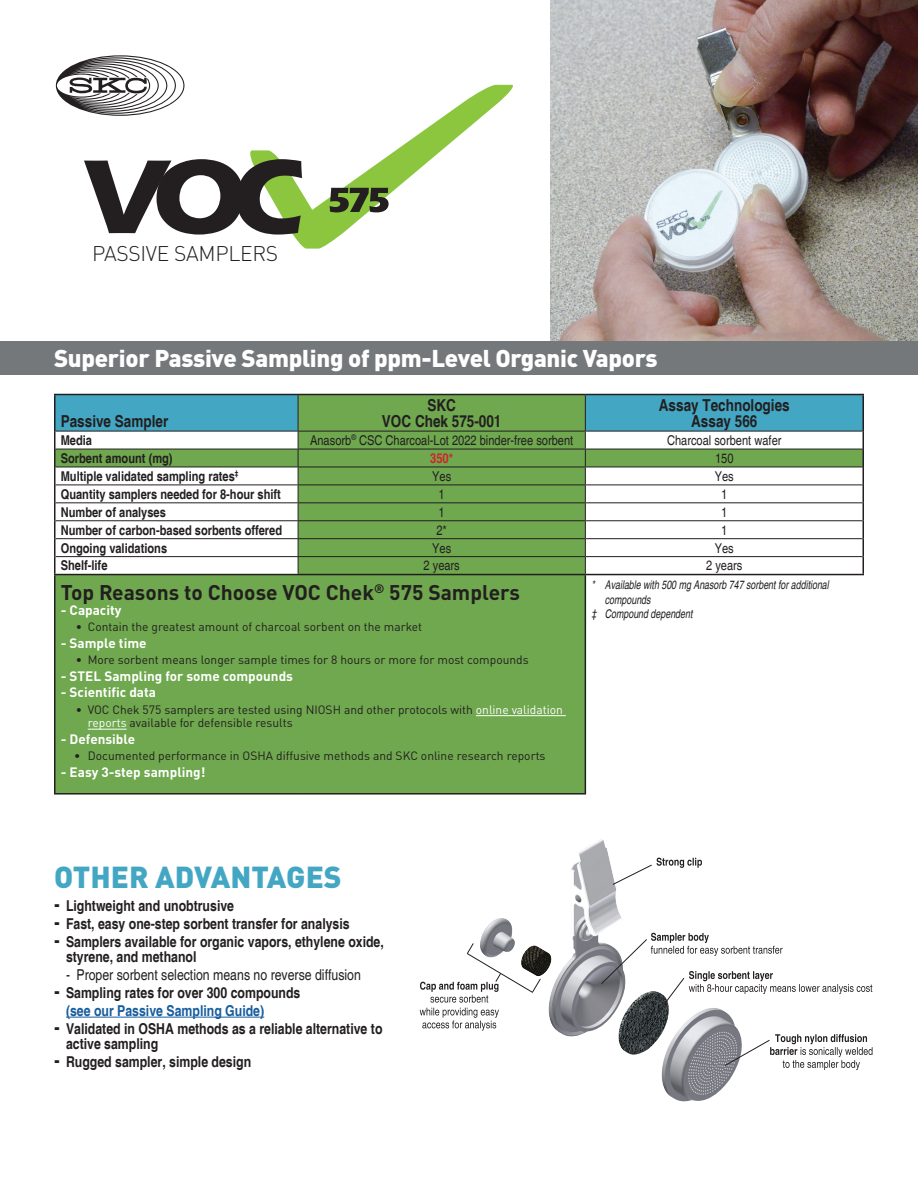
<style>
.page{position:relative;width:918px;height:1188px;background:#fff}
.page>*{position:absolute;margin:0;border:0;box-sizing:border-box;transform-origin:0 0}
.t1{font:900 30px "DIN Pro";color:#43a7c4}
.t2{font:900 24px "DIN Pro";letter-spacing:-.015em;color:#fff}
.t3{font:700 21px "DIN Pro";color:#231f20}
.t4{font:300 21px "DIN Pro";letter-spacing:-.015em;color:#231f20}
.t5{font:700 condensed 16.5px/16.5px "Helvetica";color:#231f20;text-align:center}
.t6{font:700 condensed 15px/18px "Helvetica";color:#231f20}
.t7{font:condensed 15px "Helvetica";color:#231f20}
.t8{font:700 condensed 15px "Helvetica";color:#175d9e}
.t9{font:700 condensed 13.5px "Helvetica";color:#231f20}
.t10{font:condensed 13.5px "Helvetica";color:#231f20}
.t11{font:700 13.5px "DIN Pro";color:#fff}
.t12{font:700 condensed 13.5px "Helvetica";color:#d1232a}
.t13{font:12px/13.5px "DIN Pro";color:#231f20}
.t14{font:italic condensed 12px "Helvetica";color:#231f20;scale:.9 1}
.s1{color:#fff}
</style>
<div class="page">
<img style="left:550px;top:0;width:368px;height:341px">
<svg style="left:250px;top:85px;width:263px;height:164px"></svg>
<svg style="left:84px;top:159px;width:218px;height:76px"></svg>
<svg style="left:330px;top:188px;width:59px;height:24px"></svg>
<div style="left:0;top:341px;width:918px;height:34px;background:#75787b"></div>
<svg style="left:56px;top:55px;width:128px;height:61px"></svg>
<svg style="left:56px;top:395px;width:806px;height:179px"></svg>
<div style="left:585px;top:395px;width:278px;height:36px;background:#43a7c4"></div>
<div style="left:585px;top:431px;width:278px;height:18px;background:#fff"></div>
<div style="left:55px;top:575px;width:530px;height:219px;background:#6fa84e"></div>
<hr style="left:54px;top:394px;width:244px;height:1px;background:#231f20">
<hr style="left:54px;top:395px;width:2px;height:36px;background:#231f20">
<hr style="left:298px;top:394px;width:287px;height:1px;background:#231f20">
<hr style="left:585px;top:394px;width:279px;height:1px;background:#231f20">
<svg style="left:54px;top:431px;width:2px;height:143px"></svg>
<hr style="left:54px;top:574px;width:244px;height:1px;background:#231f20">
<hr style="left:54px;top:575px;width:2px;height:218px;background:#231f20">
<hr style="left:298px;top:574px;width:287px;height:1px;background:#231f20">
<hr style="left:585px;top:574px;width:279px;height:1px;background:#231f20">
<hr style="left:585px;top:575px;width:1px;height:218px;background:#231f20">
<hr style="left:54px;top:793px;width:244px;height:2px;background:#231f20">
<hr style="left:298px;top:793px;width:288px;height:2px;background:#231f20">
<hr style="left:298px;top:395px;width:1px;height:36px;background:#231f20">
<hr style="left:585px;top:395px;width:1px;height:36px;background:#231f20">
<hr style="left:56px;top:431px;width:242px;height:1px;background:#231f20">
<hr style="left:298px;top:431px;width:287px;height:1px;background:#231f20">
<hr style="left:585px;top:431px;width:277px;height:1px;background:#231f20">
<hr style="left:56px;top:449px;width:242px;height:1px;background:#231f20">
<hr style="left:298px;top:449px;width:287px;height:1px;background:#231f20">
<hr style="left:585px;top:449px;width:277px;height:1px;background:#231f20">
<hr style="left:56px;top:467px;width:242px;height:1px;background:#231f20">
<hr style="left:298px;top:467px;width:287px;height:1px;background:#231f20">
<hr style="left:585px;top:467px;width:277px;height:1px;background:#231f20">
<hr style="left:56px;top:485px;width:242px;height:1px;background:#231f20">
<hr style="left:298px;top:485px;width:287px;height:1px;background:#231f20">
<hr style="left:585px;top:485px;width:277px;height:1px;background:#231f20">
<hr style="left:56px;top:502px;width:242px;height:1px;background:#231f20">
<hr style="left:298px;top:502px;width:287px;height:1px;background:#231f20">
<hr style="left:585px;top:502px;width:277px;height:1px;background:#231f20">
<hr style="left:56px;top:520px;width:242px;height:1px;background:#231f20">
<hr style="left:298px;top:520px;width:287px;height:1px;background:#231f20">
<hr style="left:585px;top:520px;width:277px;height:1px;background:#231f20">
<hr style="left:56px;top:538px;width:242px;height:1px;background:#231f20">
<hr style="left:298px;top:538px;width:287px;height:1px;background:#231f20">
<hr style="left:585px;top:538px;width:277px;height:1px;background:#231f20">
<hr style="left:56px;top:556px;width:242px;height:1px;background:#231f20">
<hr style="left:298px;top:556px;width:287px;height:1px;background:#231f20">
<svg style="left:298px;top:431px;width:1px;height:143px"></svg>
<hr style="left:585px;top:556px;width:277px;height:1px;background:#231f20">
<svg style="left:585px;top:431px;width:1px;height:143px"></svg>
<hr style="left:862px;top:395px;width:2px;height:36px;background:#231f20">
<svg style="left:862px;top:431px;width:2px;height:143px"></svg>
<hr style="left:476px;top:715px;width:90px;height:1px;background:#fff">
<hr style="left:88px;top:729px;width:39px;height:1px;background:#fff">
<hr style="left:66px;top:1017px;width:198px;height:1px;background:#175d9e">
<img style="left:480px;top:839px;width:260px;height:263px">
<svg style="left:420px;top:943px;width:121px;height:88px"></svg>
<svg style="left:612px;top:858px;width:90px;height:27px"></svg>
<svg style="left:724px;top:1034px;width:149px;height:36px"></svg>
<svg style="left:601px;top:933px;width:271px;height:78px"></svg>
<h3 class="t4" style="left:92px;top:237px;width:187px">PASSIVE SAMPLERS</h3>
<h2 class="t2" style="left:54px;top:338px;width:605px">Superior Passive Sampling of ppm-Level Organic Vapors</h2>
<h3 class="t5" style="left:61px;top:413px;width:109px">Passive Sampler</h3>
<h3 class="t5" style="left:382px;top:397px;width:121px">SKC<br>VOC Chek 575-001</h3>
<h3 class="t5" style="left:659px;top:397px;width:132px">Assay Technologies<br>Assay 566</h3>
<p class="t9" style="left:61px;top:432px;width:33px">Media</p>
<p class="t10" style="left:310px;top:432px;width:265px">Anasorb<sup>®</sup> CSC Charcoal-Lot 2022 binder-free sorbent</p>
<p class="t10" style="left:667px;top:432px;width:116px">Charcoal sorbent wafer</p>
<p class="t9" style="left:61px;top:450px;width:113px">Sorbent amount (mg)</p>
<p class="t12" style="left:430px;top:450px;width:24px">350*</p>
<p class="t10" style="left:715px;top:450px;width:20px">150</p>
<p class="t9" style="left:61px;top:468px;width:179px">Multiple validated sampling rates<sup>‡</sup></p>
<p class="t10" style="left:432px;top:468px;width:21px">Yes</p>
<p class="t10" style="left:715px;top:468px;width:21px">Yes</p>
<p class="t9" style="left:61px;top:486px;width:222px">Quantity samplers needed for 8-hour shift</p>
<p class="t10" style="left:439px;top:486px;width:8px">1</p>
<p class="t10" style="left:721px;top:486px;width:8px">1</p>
<p class="t9" style="left:61px;top:504px;width:107px">Number of analyses</p>
<p class="t10" style="left:439px;top:504px;width:8px">1</p>
<p class="t10" style="left:721px;top:504px;width:8px">1</p>
<p class="t9" style="left:61px;top:522px;width:223px">Number of carbon-based sorbents offered</p>
<p class="t10" style="left:436px;top:522px;width:12px">2*</p>
<p class="t10" style="left:721px;top:522px;width:8px">1</p>
<p class="t9" style="left:61px;top:540px;width:108px">Ongoing validations</p>
<p class="t10" style="left:432px;top:540px;width:21px">Yes</p>
<p class="t10" style="left:715px;top:540px;width:21px">Yes</p>
<p class="t9" style="left:61px;top:558px;width:48px">Shelf-life</p>
<p class="t10" style="left:424px;top:558px;width:38px">2 years</p>
<p class="t10" style="left:706px;top:558px;width:38px">2 years</p>
<h3 class="t3" style="left:61px;top:575px;width:461px">Top Reasons to Choose VOC Chek<sup>®</sup> 575 Samplers</h3>
<p class="t11" style="left:61px;top:599px;width:62px">- Capacity</p>
<p class="t13" style="left:76px;top:619px;width:348px">• Contain the greatest amount of charcoal sorbent on the market</p>
<p class="t11" style="left:61px;top:632px;width:87px">- Sample time</p>
<p class="t13" style="left:76px;top:652px;width:454px">• More sorbent means longer sample times for 8 hours or more for most compounds</p>
<p class="t11" style="left:61px;top:665px;width:234px">- STEL Sampling for some compounds</p>
<p class="t11" style="left:61px;top:681px;width:97px">- Scientific data</p>
<p class="t13" style="left:88px;top:702px;width:477px;text-indent:-12px">• VOC Chek 575 samplers are tested using NIOSH and other protocols with <span class="s1">online validation reports</span> available for defensible results</p>
<p class="t11" style="left:61px;top:728px;width:76px">- Defensible</p>
<p class="t13" style="left:74px;top:748px;width:473px">• Documented performance in OSHA diffusive methods and SKC online research reports</p>
<p class="t11" style="left:61px;top:761px;width:146px">- Easy 3-step sampling!</p>
<p class="t14" style="left:591px;top:578px;width:265px">* Available with 500 mg Anasorb 747 sorbent for additional</p>
<p class="t14" style="left:605px;top:592px;width:52px">compounds</p>
<p class="t14" style="left:591px;top:607px;width:114px">‡ Compound dependent</p>
<h1 class="t1" style="left:54px;top:851px;width:289px">OTHER ADVANTAGES</h1>
<p class="t6" style="left:66px;top:896px;width:319px">Lightweight and unobtrusive<br>Fast, easy one-step sorbent transfer for analysis<br>Samplers available for organic vapors, ethylene oxide,</p>
<p class="t6" style="left:66px;top:947px;width:132px">styrene, and methanol</p>
<p class="t7" style="left:66px;top:966px;width:296px">- Proper sorbent selection means no reverse diffusion</p>
<p class="t6" style="left:66px;top:983px;width:236px">Sampling rates for over 300 compounds</p>
<p class="t8" style="left:66px;top:1001px;width:200px">(see our Passive Sampling Guide)</p>
<p class="t6" style="left:66px;top:1021px;width:318px;line-height:15px">Validated in OSHA methods as a reliable alternative to active sampling</p>
<p class="t6" style="left:66px;top:1052px;width:187px">Rugged sampler, simple design</p>
</div>
